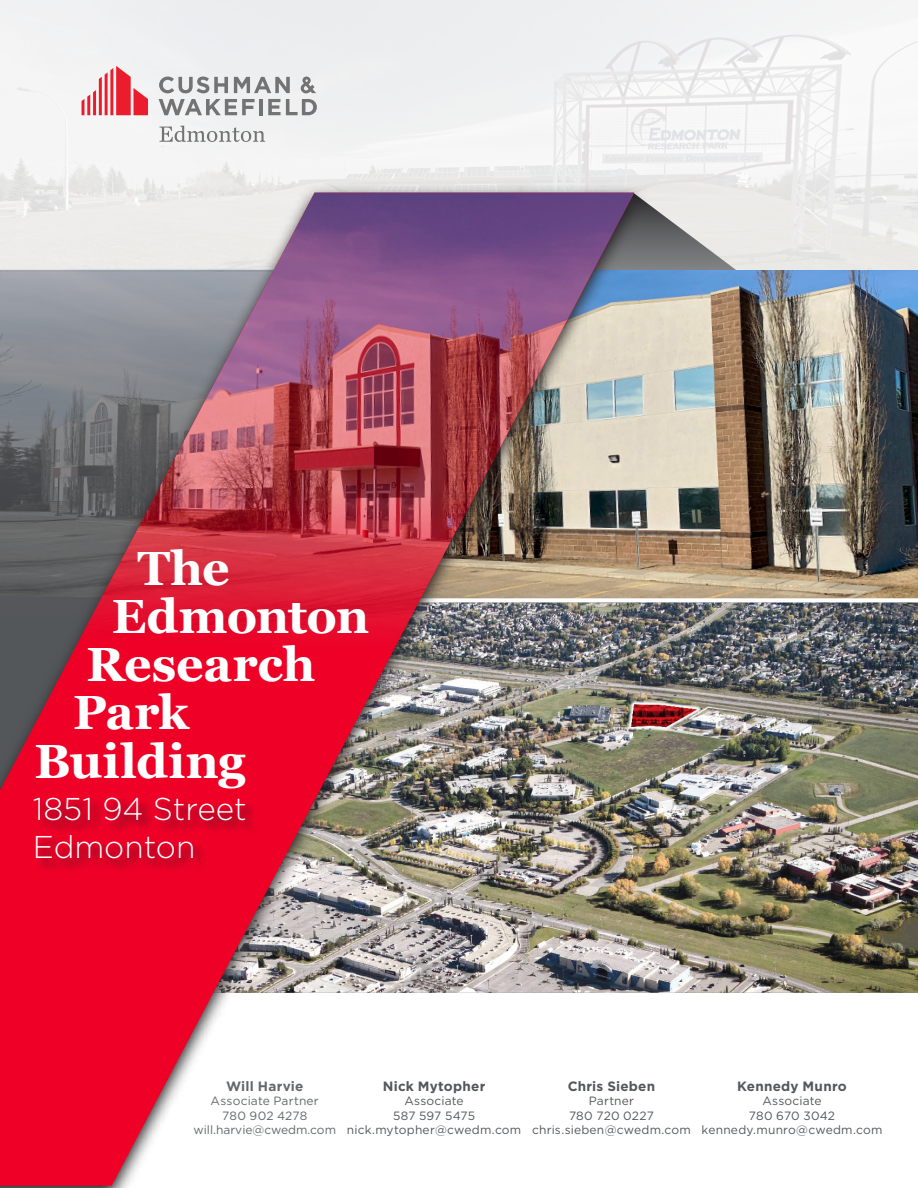
<style>
.page{position:relative;width:918px;height:1188px;background:#fff}
.page>*{position:absolute;margin:0;border:0;box-sizing:border-box;transform-origin:0 0}
.t1{font:700 48px "Georgia";letter-spacing:-.005em;color:#fff}
.Body_text{font:300 31.5px/37.8px "Gotham";color:#fff}
.Broker_Name{font:700 13.5px "Gotham";letter-spacing:.015em;color:#54575a}
.Broker_Name-2{font:700 13.5px "Gotham";letter-spacing:.01em;color:#646769}
.Broker_Contact_Small{font:12px/14.4px "Gotham";letter-spacing:.015em;color:#54575a;text-align:center}
.Broker_Contact_Small-2{font:12px/14.4px "Gotham";letter-spacing:.005em;color:#646769;text-align:center}
</style>
<div class="page">
<img style="left:0;top:0;width:918px;height:270px">
<svg style="left:647px;top:193px;width:167px;height:77px;background:#cdcdcb"></svg>
<img style="left:647px;top:603px;width:271px;height:390px">
<svg style="left:82px;top:66px;width:66px;height:49px"></svg>
<hr style="left:259px;top:99px;width:4px;height:16px;background:#727372">
<svg style="left:268px;top:99px;width:49px;height:16px"></svg>
<svg style="left:159px;top:77px;width:69px;height:16px"></svg>
<svg style="left:234px;top:77px;width:56px;height:16px"></svg>
<svg style="left:159px;top:99px;width:96px;height:16px"></svg>
<svg style="left:301px;top:77px;width:15px;height:16px"></svg>
<svg style="left:159px;top:126px;width:106px;height:16px"></svg>
<img style="left:647px;top:270px;width:271px;height:328px">
<img style="left:0;top:184px;width:647px;height:1004px">
<img style="left:0;top:193px;width:634px;height:993px">
<img style="left:73px;top:193px;width:561px;height:459px">
<div style="left:34px;top:797px;width:225px;height:76px;background:#231f20;opacity:.75"></div>
<p class="t1" style="left:137px;top:537px;width:94px">The</p>
<p class="t1" style="left:112px;top:585px;width:259px">Edmonton</p>
<p class="t1" style="left:86px;top:633px;width:230px">Research</p>
<p class="t1" style="left:73px;top:681px;width:117px">Park</p>
<p class="t1" style="left:35px;top:731px;width:213px">Building</p>
<p class="Body_text" style="left:33px;top:789px;width:215px">1851 94 Street<br>Edmonton</p>
<p class="Broker_Name-2" style="left:226px;top:1077px;width:79px">Will Harvie</p>
<p class="Broker_Contact_Small-2" style="left:193px;top:1093px;width:144px">Associate Partner<br>780 902 4278 will.harvie@cwedm.com</p>
<p class="Broker_Name" style="left:383px;top:1077px;width:104px">Nick Mytopher</p>
<p class="Broker_Contact_Small" style="left:404px;top:1093px;width:61px">Associate</p>
<p class="Broker_Contact_Small" style="left:347px;top:1108px;width:176px">587 597 5475 nick.mytopher@cwedm.com</p>
<p class="Broker_Name" style="left:568px;top:1077px;width:89px">Chris Sieben</p>
<p class="Broker_Contact_Small" style="left:589px;top:1093px;width:47px">Partner</p>
<p class="Broker_Contact_Small" style="left:532px;top:1108px;width:160px">780 720 0227 chris.sieben@cwedm.com</p>
<p class="Broker_Name" style="left:737px;top:1077px;width:111px">Kennedy Munro</p>
<p class="Broker_Contact_Small" style="left:762px;top:1093px;width:61px">Associate</p>
<p class="Broker_Contact_Small" style="left:702px;top:1108px;width:182px">780 670 3042 kennedy.munro@cwedm.com</p>
</div>
